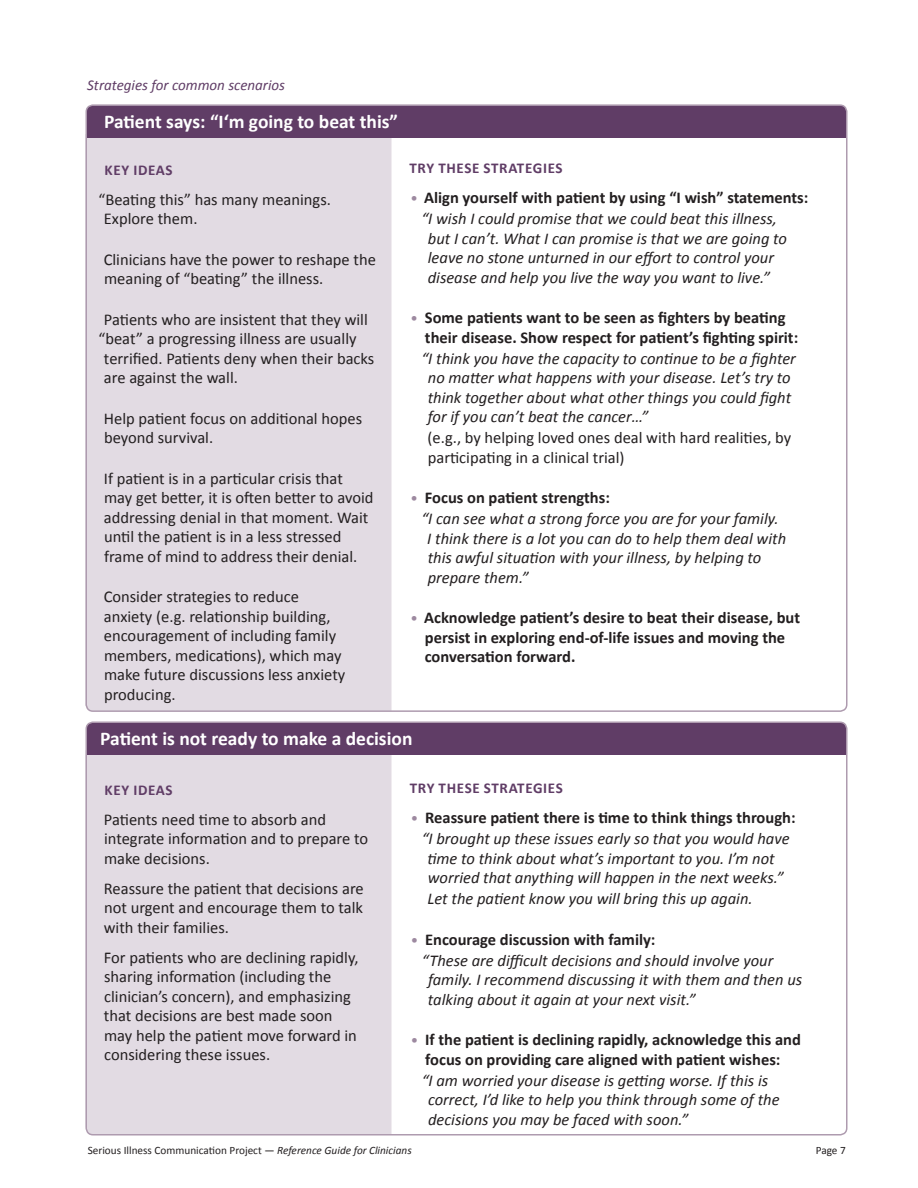
<style>
.page{position:relative;width:918px;height:1188px;background:#fff}
.page>*{position:absolute;margin:0;border:0;box-sizing:border-box;transform-origin:0 0}
.Challenge_Section{font:700 19.5px "Calibri";color:#fff}
.Ideas{font:16.5px/19.5px "Calibri";color:#231f20}
.Strat__Response{font:italic 16.5px/19.5px "Calibri";color:#231f20}
.t1{font:700 16.5px/19.5px "Calibri";color:#231f20}
.Strat__Response-2{font:16.5px/19.5px "Calibri";color:#231f20}
.Body_0{font:700 15px "Calibri";letter-spacing:.045em;color:#603d66}
.Body_0-2{font:italic 15px "Calibri";color:#603d66}
.t2{font:11.25px "Calibri";color:#231f20}
.s1{font-weight:400;font-size:15px;color:#9d89a0}
.s2{font-style:italic}
</style>
<div class="page">
<div style="left:86px;top:755px;width:306px;height:380px;background:#e2dbe3"></div>
<div style="left:86px;top:138px;width:306px;height:573px;background:#e2dbe3"></div>
<div style="left:86px;top:105px;width:761px;height:33px;background:#603d66"></div>
<div style="left:86px;top:722px;width:761px;height:33px;background:#603d66"></div>
<div style="left:86px;top:722px;width:762px;height:414px;border:2px solid #ae9baf;border-radius:7px"></div>
<p class="Body_0-2" style="left:87px;top:75px;width:199px">Strategies for common scenarios</p>
<p class="Challenge_Section" style="left:104px;top:109px;width:295px">Patient says: “I‘m going to beat this”</p>
<p class="Body_0" style="left:105px;top:160px;width:70px">KEY IDEAS</p>
<p class="Ideas" style="left:104px;top:190px;width:229px;text-indent:-5px">“Beating this” has many meanings.<br>Explore them.</p>
<p class="Ideas" style="left:104px;top:250px;width:274px">Clinicians have the power to reshape the meaning of “beating” the illness.</p>
<p class="Ideas" style="left:104px;top:310px;width:265px">Patients who are insistent that they will</p>
<p class="Ideas" style="left:98px;top:329px;width:260px">“beat” a progressing illness are usually</p>
<p class="Ideas" style="left:104px;top:349px;width:272px">terrified. Patients deny when their backs</p>
<p class="Ideas" style="left:104px;top:368px;width:135px">are against the wall.</p>
<p class="Ideas" style="left:104px;top:409px;width:260px">Help patient focus on additional hopes beyond survival.</p>
<p class="Ideas" style="left:104px;top:469px;width:271px">If patient is in a particular crisis that may get better, it is often better to avoid addressing denial in that moment. Wait until the patient is in a less stressed frame of mind to address their denial.</p>
<p class="Ideas" style="left:104px;top:587px;width:243px">Consider strategies to reduce anxiety (e.g. relationship building, encouragement of including family members, medications), which may make future discussions less anxiety producing.</p>
<p class="Body_0" style="left:410px;top:159px;width:155px">TRY THESE STRATEGIES</p>
<p class="t1" style="left:410px;top:188px;width:400px"><span class="s1">•</span> Align yourself with patient by using “I wish” statements:</p>
<p class="Strat__Response" style="left:428px;top:208px;width:361px;text-indent:-6px">“I wish I could promise that we could beat this illness, but I can’t. What I can promise is that we are going to leave no stone unturned in our effort to control your disease and help you live the way you want to live.”</p>
<p class="t1" style="left:425px;top:308px;width:375px;text-indent:-15px"><span class="s1">•</span> Some patients want to be seen as fighters by beating their disease. Show respect for patient’s fighting spirit:</p>
<p class="Strat__Response" style="left:428px;top:348px;width:370px;text-indent:-6px">“I think you have the capacity to continue to be a fighter no matter what happens with your disease. Let’s try to think together about what other things you could fight for if you can’t beat the cancer…”</p>
<p class="Strat__Response-2" style="left:428px;top:428px;width:365px">(e.g., by helping loved ones deal with hard realities, by participating in a clinical trial)</p>
<p class="t1" style="left:410px;top:488px;width:201px"><span class="s1">•</span> Focus on patient strengths:</p>
<p class="Strat__Response" style="left:427px;top:508px;width:360px;text-indent:-6px">“I can see what a strong force you are for your family.<br>I think there is a lot you can do to help them deal with this awful situation with your illness, by helping to prepare them.”</p>
<p class="t1" style="left:425px;top:608px;width:377px;text-indent:-14px"><span class="s1">•</span> Acknowledge patient’s desire to beat their disease, but persist in exploring end-of-life issues and moving the conversation forward.</p>
<p class="Challenge_Section" style="left:100px;top:726px;width:314px">Patient is not ready to make a decision</p>
<p class="Body_0" style="left:105px;top:780px;width:70px">KEY IDEAS</p>
<p class="Ideas" style="left:104px;top:810px;width:266px">Patients need time to absorb and integrate information and to prepare to make decisions.</p>
<p class="Ideas" style="left:104px;top:879px;width:261px;text-align:justify">Reassure the patient that decisions are not urgent and encourage them to talk with their families.</p>
<p class="Ideas" style="left:104px;top:948px;width:256px">For patients who are declining rapidly, sharing information (including the clinician’s concern), and emphasizing that decisions are best made soon may help the patient move forward in considering these issues.</p>
<p class="Body_0" style="left:410px;top:779px;width:155px">TRY THESE STRATEGIES</p>
<p class="t1" style="left:411px;top:808px;width:386px"><span class="s1">•</span> Reassure patient there is time to think things through:</p>
<p class="Strat__Response" style="left:422px;top:829px;width:369px;text-align:center">“I brought up these issues early so that you would have time to think about what’s important to you. I’m not worried that anything will happen in the next weeks.”</p>
<p class="Strat__Response" style="left:428px;top:889px;width:327px">Let the patient know you will bring this up again.</p>
<p class="t1" style="left:411px;top:930px;width:246px"><span class="s1">•</span> Encourage discussion with family:</p>
<p class="Strat__Response" style="left:428px;top:950px;width:376px;text-indent:-6px">“These are difficult decisions and should involve your family. I recommend discussing it with them and then us talking about it again at your next visit.”</p>
<p class="t1" style="left:411px;top:1030px;width:392px;text-align:center"><span class="s1">•</span> If the patient is declining rapidly, acknowledge this and focus on providing care aligned with patient wishes:</p>
<p class="Strat__Response" style="left:428px;top:1070px;width:353px;text-indent:-6px">“I am worried your disease is getting worse. If this is correct, I’d like to help you think through some of the decisions you may be faced with soon.”</p>
<p class="t2" style="left:88px;top:1143px;width:326px">Serious Illness Communication Project — <span class="s2">Reference Guide for Clinicians</span></p>
<p class="t2" style="left:816px;top:1143px;width:32px">Page 7</p>
</div>
